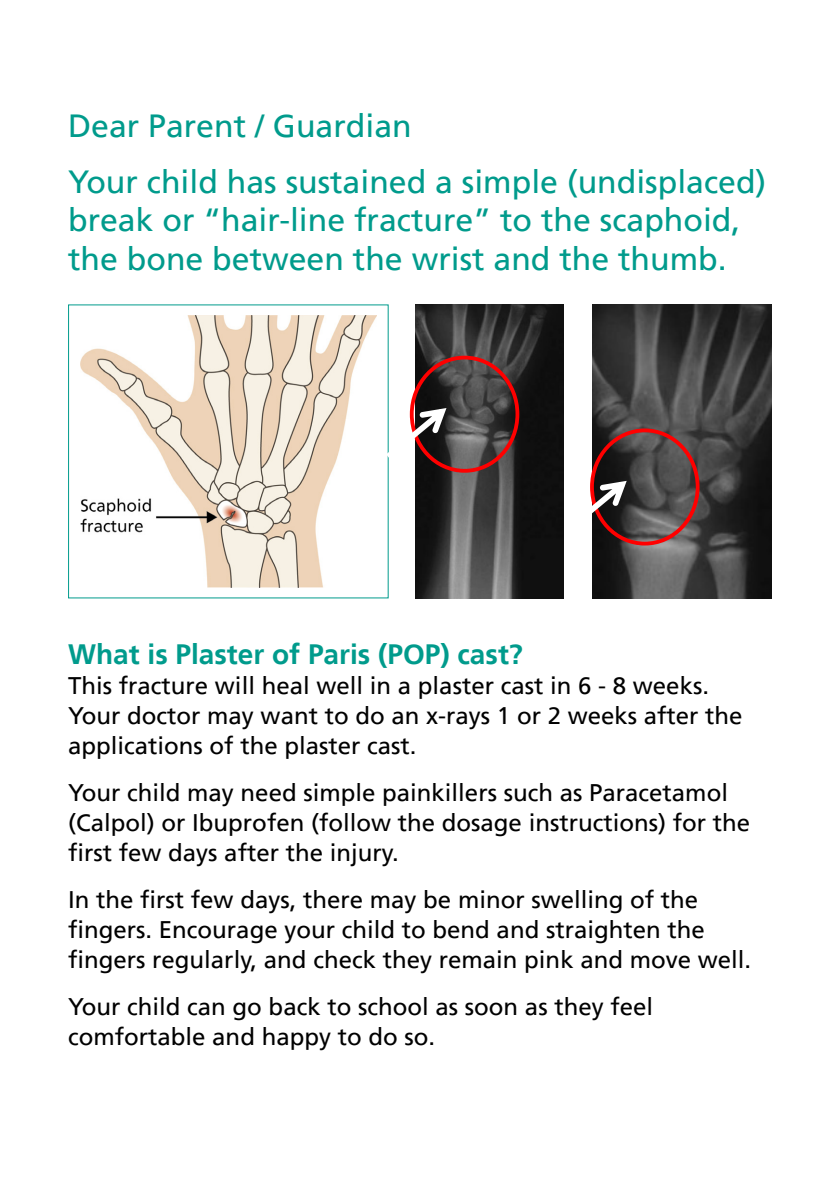
<style>
.page{position:relative;width:840px;height:1191px;background:#fff}
.page>*{position:absolute;margin:0;border:0;box-sizing:border-box;transform-origin:0 0}
.t1{font:32px/55.4px "Frutiger LT";color:#009b8c}
.t2{font:700 28px "Frutiger LT";color:#009b8c}
.t3{font:24px/30px "Frutiger LT";color:#000}
</style>
<div class="page">
<img style="left:80px;top:315px;width:296px;height:272px">
<img style="left:592px;top:304px;width:179px;height:294px">
<img style="left:415px;top:304px;width:148px;height:294px">
<div style="left:409px;top:356px;width:110px;height:117px;border:4px solid #f00;border-radius:50%"></div>
<svg style="left:387px;top:408px;width:59px;height:51px"></svg>
<div style="left:589px;top:428px;width:110px;height:117px;border:4px solid #f00;border-radius:50%"></div>
<svg style="left:589px;top:481px;width:37px;height:50px"></svg>
<h1 class="t1" style="left:68px;top:99px;width:699px">Dear Parent / Guardian<br>Your child has sustained a simple (undisplaced)</h1>
<h1 class="t1" style="left:68px;top:201px;width:673px;line-height:38.4px">break or “hair-line fracture” to the scaphoid, the bone between the wrist and the thumb.</h1>
<p class="t2" style="left:68px;top:638px;width:456px">What is Plaster of Paris (POP) cast?</p>
<p class="t3" style="left:68px;top:671px;width:675px">This fracture will heal well in a plaster cast in 6 - 8 weeks.<br>Your doctor may want to do an x-rays 1 or 2 weeks after the applications of the plaster cast.</p>
<p class="t3" style="left:68px;top:778px;width:683px">Your child may need simple painkillers such as Paracetamol (Calpol) or Ibuprofen (follow the dosage instructions) for the first few days after the injury.</p>
<p class="t3" style="left:68px;top:885px;width:684px">In the first few days, there may be minor swelling of the fingers. Encourage your child to bend and straighten the fingers regularly, and check they remain pink and move well.</p>
<p class="t3" style="left:68px;top:992px;width:586px">Your child can go back to school as soon as they feel comfortable and happy to do so.</p>
</div>
